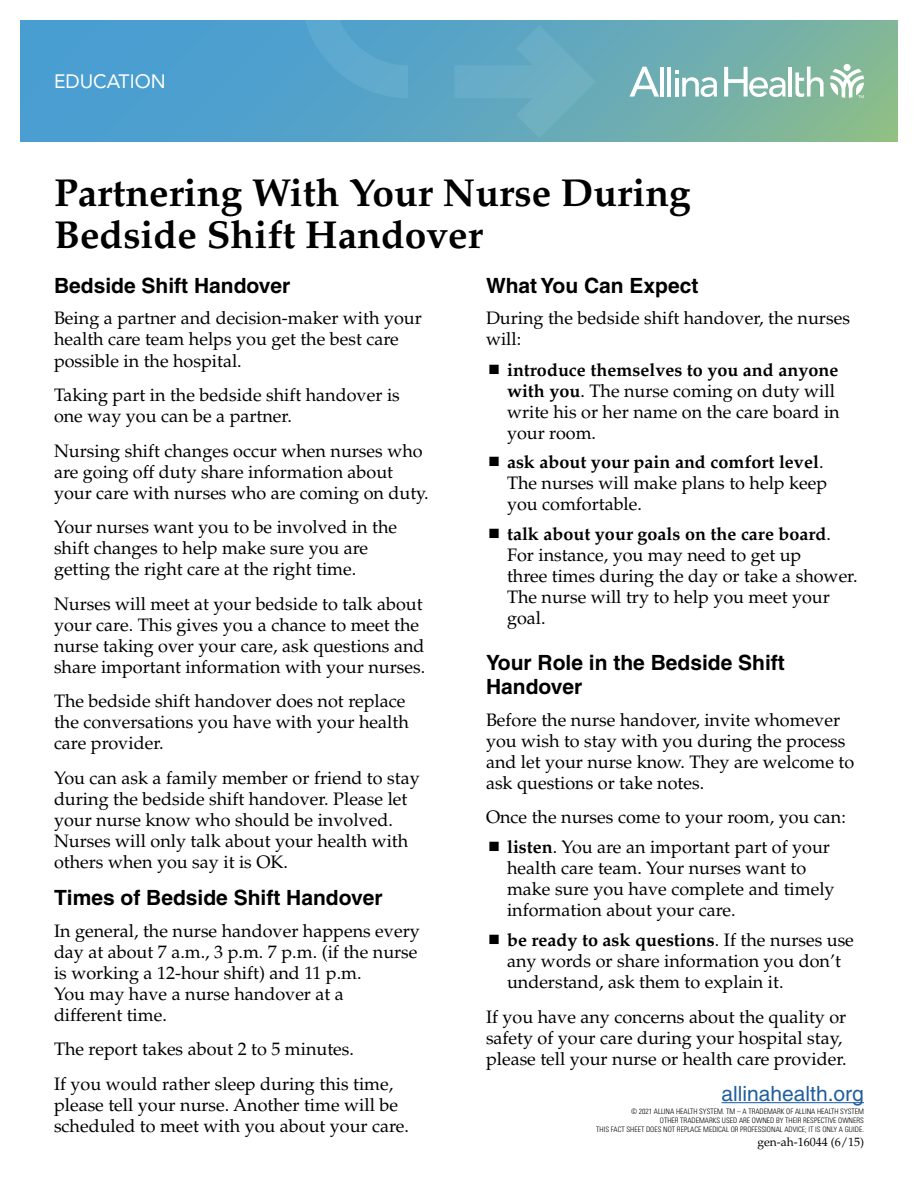
<style>
.page{position:relative;width:918px;height:1188px;background:#fff}
.page>*{position:absolute;margin:0;border:0;box-sizing:border-box;transform-origin:0 0}
.t1{font:700 39px/42px "Palatino";color:#000}
.t2{font:700 21px/24px "Helvetica";color:#000}
.t3{font:21px "Helvetica";color:#215e9e}
.t4{font:19.2px "Avenir LT Std";color:#fff}
.t5{font:18px/21px "Palatino";color:#000}
.t6{font:12px "Palatino";color:#000}
.t7{font:300 condensed 7.5px/9px "Univers";color:#000;text-align:right}
.s1{font-weight:700}
</style>
<div class="page">
<hr style="left:722px;top:1102px;width:142px;height:1px;background:#215e9e">
<svg style="left:20px;top:20px;width:878px;height:122px;background:#5fa7bc"></svg>
<svg style="left:830px;top:69px;width:34px;height:29px"></svg>
<div style="left:844px;top:64px;width:7px;height:7px;background:#fff;border-radius:50%"></div>
<hr style="left:660px;top:67px;width:4px;height:30px;background:#fff">
<hr style="left:667px;top:67px;width:4px;height:30px;background:#fff">
<hr style="left:789px;top:67px;width:3px;height:30px;background:#fff">
<svg style="left:795px;top:67px;width:29px;height:30px"></svg>
<svg style="left:675px;top:71px;width:42px;height:26px"></svg>
<svg style="left:629px;top:67px;width:30px;height:30px"></svg>
<svg style="left:724px;top:67px;width:62px;height:30px"></svg>
<svg style="left:454px;top:25px;width:142px;height:113px;background:#65aac1"></svg>
<svg style="left:301px;top:20px;width:127px;height:78px;background:#57a4cb"></svg>
<p class="t4" style="left:54px;top:70px;width:113px">EDUCATION</p>
<h1 class="t1" style="left:54px;top:172px;width:638px">Partnering With Your Nurse During<br>Bedside Shift Handover</h1>
<p class="t2" style="left:54px;top:273px;width:238px">Bedside Shift Handover</p>
<p class="t5" style="left:54px;top:308px;width:369px">Being a partner and decision-maker with your health care team helps you get the best care possible in the hospital.</p>
<p class="t5" style="left:54px;top:385px;width:347px">Taking part in the bedside shift handover is one way you can be a partner.</p>
<p class="t5" style="left:54px;top:440px;width:376px">Nursing shift changes occur when nurses who are going off duty share information about your care with nurses who are coming on duty.</p>
<p class="t5" style="left:54px;top:517px;width:345px">Your nurses want you to be involved in the shift changes to help make sure you are getting the right care at the right time.</p>
<p class="t5" style="left:54px;top:593px;width:373px">Nurses will meet at your bedside to talk about your care. This gives you a chance to meet the nurse taking over your care, ask questions and share important information with your nurses.</p>
<p class="t5" style="left:54px;top:691px;width:356px">The bedside shift handover does not replace the conversations you have with your health care provider.</p>
<p class="t5" style="left:54px;top:767px;width:367px">You can ask a family member or friend to stay during the bedside shift handover. Please let your nurse know who should be involved.<br>Nurses will only talk about your health with others when you say it is OK.</p>
<p class="t2" style="left:54px;top:885px;width:330px">Times of Bedside Shift Handover</p>
<p class="t5" style="left:54px;top:920px;width:367px">In general, the nurse handover happens every day at about 7 a.m., 3 p.m. 7 p.m. (if the nurse is working a 12-hour shift) and 11 p.m.<br>You may have a nurse handover at a<br>different time.</p>
<p class="t5" style="left:54px;top:1032px;width:341px;line-height:34.5px">The report takes about 2 to 5 minutes.<br>If you would rather sleep during this time,</p>
<p class="t5" style="left:54px;top:1095px;width:357px">please tell your nurse. Another time will be scheduled to meet with you about your care.</p>
<p class="t2" style="left:486px;top:273px;width:214px">What You Can Expect</p>
<p class="t5" style="left:486px;top:308px;width:365px">During the bedside shift handover, the nurses will:</p>
<p class="t5" style="left:507px;top:359px;width:334px"><span class="s1">introduce themselves to you and anyone with you</span>. The nurse coming on duty will write his or her name on the care board in your room.</p>
<p class="t5" style="left:507px;top:452px;width:322px"><span class="s1">ask about your pain and comfort level</span>.<br>The nurses will make plans to help keep you comfortable.</p>
<p class="t5" style="left:507px;top:524px;width:352px"><span class="s1">talk about your goals on the care board</span>.<br>For instance, you may need to get up<br>three times during the day or take a shower.<br>The nurse will try to help you meet your goal.</p>
<p class="t2" style="left:486px;top:650px;width:300px">Your Role in the Bedside Shift<br>Handover</p>
<p class="t5" style="left:486px;top:709px;width:370px">Before the nurse handover, invite whomever you wish to stay with you during the process and let your nurse know. They are welcome to ask questions or take notes.</p>
<p class="t5" style="left:486px;top:802px;width:361px;line-height:30px;text-align:center">Once the nurses come to your room, you can: <span class="s1">listen</span>. You are an important part of your</p>
<p class="t5" style="left:507px;top:858px;width:329px">health care team. Your nurses want to make sure you have complete and timely information about your care.</p>
<p class="t5" style="left:507px;top:930px;width:348px"><span class="s1">be ready to ask questions</span>. If the nurses use any words or share information you don’t understand, ask them to explain it.</p>
<p class="t5" style="left:486px;top:1007px;width:362px">If you have any concerns about the quality or safety of your care during your hospital stay, please tell your nurse or health care provider.</p>
<p class="t3" style="left:722px;top:1081px;width:144px">allinahealth.org</p>
<p class="t7" style="left:596px;top:1107px;width:269px">© 2021 ALLINA HEALTH SYSTEM. TM – A TRADEMARK OF ALLINA HEALTH SYSTEM<br>OTHER TRADEMARKS USED ARE OWNED BY THEIR RESPECTIVE OWNERS<br>THIS FACT SHEET DOES NOT REPLACE MEDICAL OR PROFESSIONAL ADVICE; IT IS ONLY A GUIDE.</p>
<p class="t6" style="left:757px;top:1135px;width:108px">gen-ah-16044 (6/15)</p>
</div>
